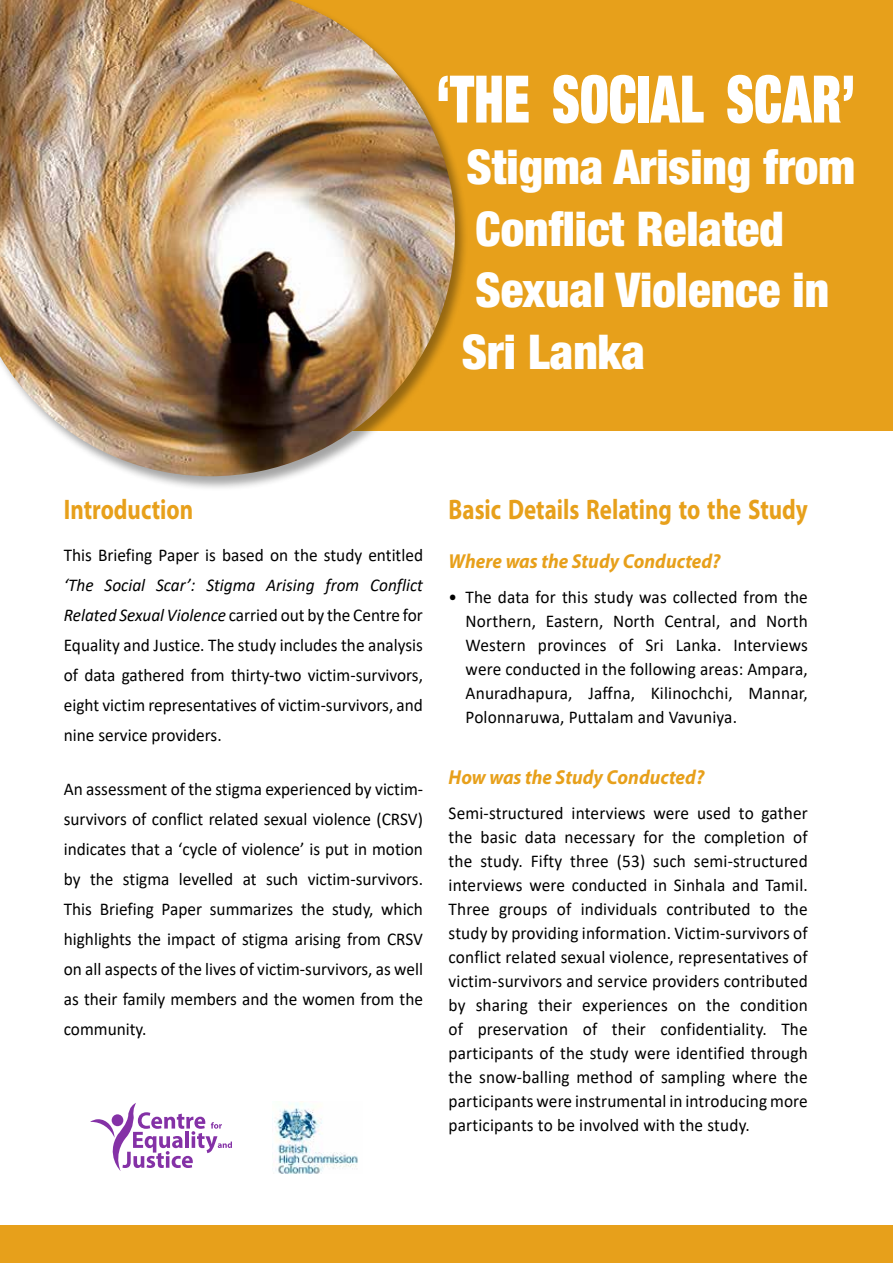
<style>
.page{position:relative;width:893px;height:1263px;background:#fff}
.page>*{position:absolute;margin:0;border:0;box-sizing:border-box;transform-origin:0 0}
.t1{font:900 condensed 65.7px "Helvetica Neue LT Pro";letter-spacing:.005em;color:#fff;scale:.78 1}
.t2{font:900 condensed 48px/61.5px "Helvetica Neue LT Pro";color:#fff}
.t3{font:700 28.35px "Myriad Pro";color:#e7a01b;scale:.81 1}
.t4{font:italic 700 20.25px "Myriad Pro";color:#e7a01b;scale:.94 1}
.t5{font:18px/24px "Calibri";color:#000;text-align:justify;scale:.96 1}
.s1{font-style:italic}
</style>
<div class="page">
<div style="left:205px;top:0;width:688px;height:431px;background:#e7a01b"></div>
<div style="left:0;top:1225px;width:893px;height:38px;background:#e7a01b"></div>
<div style="left:0;top:0;width:469px;height:492px;background:#000;opacity:.36"></div>
<img style="left:0;top:0;width:455px;height:476px">
<svg style="left:90px;top:1103px;width:142px;height:68px"></svg>
<img style="left:274px;top:1102px;width:84px;height:72px">
<h1 class="t1" style="left:436px;top:57px;width:538px">‘THE SOCIAL SCAR’</h1>
<h2 class="t2" style="left:462px;top:135px;width:395px">Stigma Arising from<br>Conflict Related<br>Sexual Violence in<br>Sri Lanka</h2>
<h3 class="t3" style="left:64px;top:490px;width:161px">Introduction</h3>
<p class="t5" style="left:64px;top:542px;width:376px">This Briefing Paper is based on the study entitled</p>
<p class="t5" style="left:64px;top:569px;width:376px;line-height:30px"><span class="s1">‘The Social Scar’: Stigma Arising from Conflict Related Sexual Violence</span> carried out by the Centre for Equality and Justice. The study includes the analysis of data gathered from thirty-two victim-survivors, eight victim representatives of victim-survivors, and nine service providers.</p>
<p class="t5" style="left:64px;top:773px;width:376px;line-height:30px">An assessment of the stigma experienced by victim&shy;survivors of conflict related sexual violence (CRSV) indicates that a ‘cycle of violence’ is put in motion by the stigma levelled at such victim-survivors.<br>This Briefing Paper summarizes the study, which highlights the impact of stigma arising from CRSV on all aspects of the lives of victim-survivors, as well as their family members and the women from the community.</p>
<h3 class="t3" style="left:449px;top:490px;width:445px">Basic Details Relating to the Study</h3>
<p class="t4" style="left:449px;top:548px;width:291px">Where was the Study Conducted?</p>
<p class="t5" style="left:466px;top:584px;width:358px;text-indent:-17px">• The data for this study was collected from the Northern, Eastern, North Central, and North Western provinces of Sri Lanka. Interviews were conducted in the following areas: Ampara, Anuradhapura, Jaffna, Kilinochchi, Mannar, Polonnaruwa, Puttalam and Vavuniya.</p>
<p class="t4" style="left:449px;top:764px;width:274px">How was the Study Conducted?</p>
<p class="t5" style="left:449px;top:800px;width:376px">Semi-structured interviews were used to gather the basic data necessary for the completion of the study. Fifty three (53) such semi-structured interviews were conducted in Sinhala and Tamil.<br>Three groups of individuals contributed to the study by providing information. Victim-survivors of conflict related sexual violence, representatives of victim-survivors and service providers contributed by sharing their experiences on the condition of preservation of their confidentiality. The participants of the study were identified through the snow-balling method of sampling where the participants were instrumental in introducing more participants to be involved with the study.</p>
</div>
